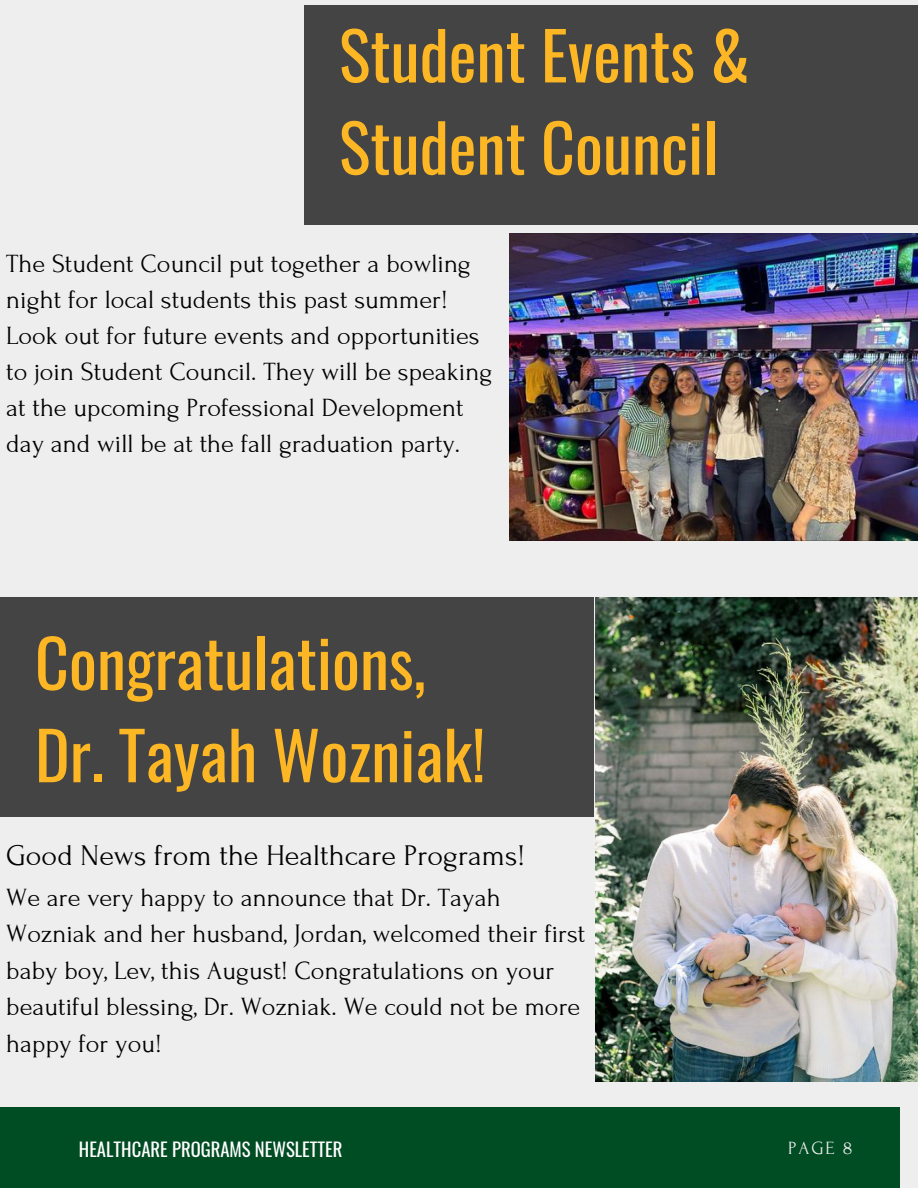
<style>
.page{position:relative;width:918px;height:1188px;background:#eee}
.page>*{position:absolute;margin:0;border:0;box-sizing:border-box;transform-origin:0 0}
.t1{font:66px/92.2px "Oswald";color:#fdb724}
.t2{font:30px "Forum";color:#000}
.t3{font:26.25px/36px "Forum";color:#000}
.t4{font:18.6px "Oswald";color:#fff}
.t5{font:18.6px "Forum";color:#eee}
</style>
<div class="page">
<div style="left:0;top:597px;width:594px;height:220px;background:#444"></div>
<img style="left:509px;top:234px;width:409px;height:307px">
<div style="left:304px;top:6px;width:614px;height:219px;background:#444"></div>
<img style="left:596px;top:597px;width:322px;height:484px">
<div style="left:0;top:1107px;width:900px;height:81px;background:#004c23"></div>
<h1 class="t1" style="left:339px;top:6px;width:413px">Student Events &amp;<br>Student Council</h1>
<p class="t3" style="left:6px;top:246px;width:488px">The Student Council put together a bowling night for local students this past summer!<br>Look out for future events and opportunities to join Student Council. They will be speaking at the upcoming Professional Development day and will be at the fall graduation party.</p>
<h1 class="t1" style="left:35px;top:614px;width:452px">Congratulations,<br>Dr. Tayah Wozniak!</h1>
<p class="t2" style="left:6px;top:839px;width:520px">Good News from the Healthcare Programs!</p>
<p class="t3" style="left:6px;top:879px;width:581px;line-height:36.6px">We are very happy to announce that Dr. Tayah Wozniak and her husband, Jordan, welcomed their first baby boy, Lev, this August! Congratulations on your beautiful blessing, Dr. Wozniak. We could not be more happy for you!</p>
<p class="t4" style="left:79px;top:1135px;width:265px">HEALTHCARE PROGRAMS NEWSLETTER</p>
<p class="t5" style="left:788px;top:1138px;width:66px">PAGE 8</p>
</div>
